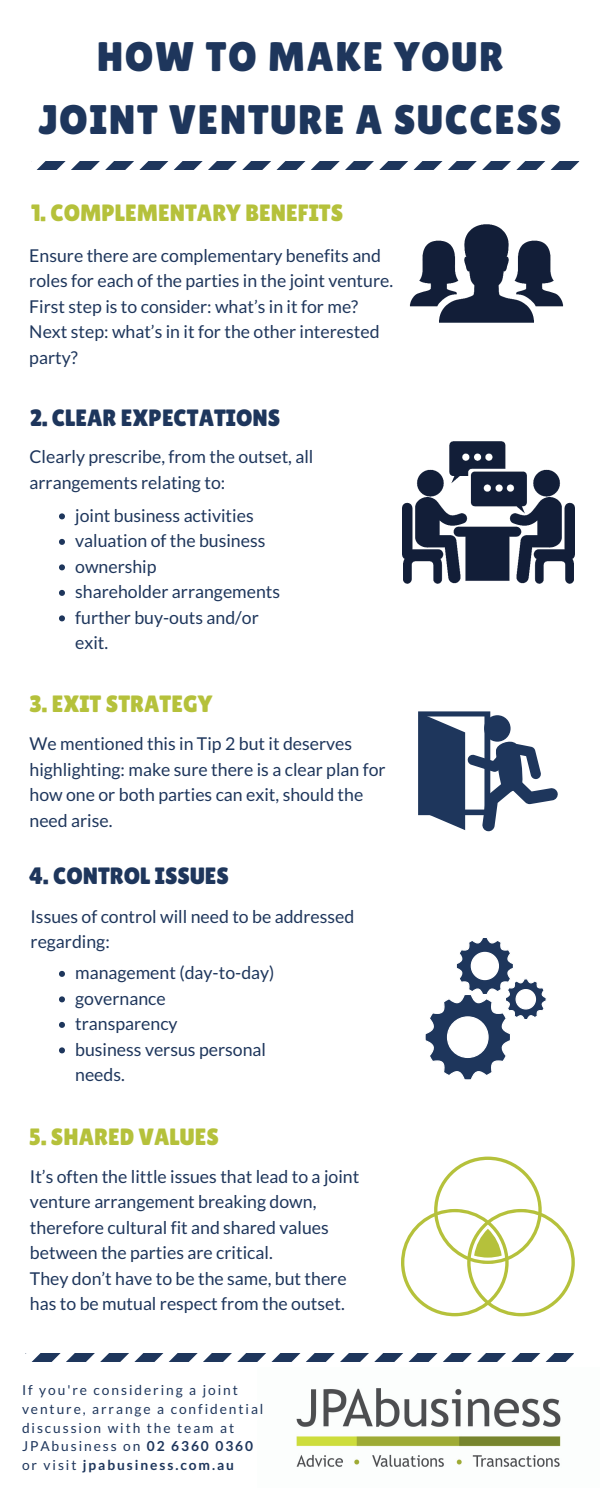
<style>
.page{position:relative;width:600px;height:1500px;background:#fff}
.page>*{position:absolute;margin:0;border:0;box-sizing:border-box;transform-origin:0 0}
.t1{font:41.3px "Lilita One";letter-spacing:.04em;color:#1e365c}
.t2{font:23.6px "Lilita One";color:#b5c13b}
.t3{font:23.6px "Lilita One";color:#1e365c}
.t4{font:17.7px/25.5px "Lato";color:#1e365c}
.t5{font:13.8px "Lato";letter-spacing:.14em;color:#1e365c}
.t6{font:700 13.8px "Lato";letter-spacing:.14em;color:#1e365c}
.s1{font-weight:700}
.s2{font-weight:400}
</style>
<div class="page">
<svg style="left:31px;top:161px;width:548px;height:8px"></svg>
<img style="left:409px;top:224px;width:155px;height:99px">
<img style="left:402px;top:441px;width:173px;height:143px">
<svg style="left:425px;top:938px;width:121px;height:142px"></svg>
<svg style="left:401px;top:1157px;width:174px;height:159px"></svg>
<div style="left:418px;top:711px;width:72px;height:104px;background:#1e365c"></div>
<svg style="left:422px;top:714px;width:136px;height:117px"></svg>
<svg style="left:26px;top:1353px;width:548px;height:9px"></svg>
<img style="left:296px;top:1388px;width:265px;height:79px">
<svg style="left:59px;top:513px;width:6px;height:6px"></svg>
<svg style="left:59px;top:539px;width:6px;height:6px"></svg>
<svg style="left:59px;top:564px;width:6px;height:6px"></svg>
<svg style="left:59px;top:590px;width:6px;height:6px"></svg>
<svg style="left:59px;top:615px;width:6px;height:6px"></svg>
<svg style="left:59px;top:971px;width:6px;height:6px"></svg>
<svg style="left:59px;top:996px;width:6px;height:6px"></svg>
<svg style="left:59px;top:1022px;width:6px;height:6px"></svg>
<svg style="left:59px;top:1047px;width:6px;height:6px"></svg>
<p class="t1" style="left:97px;top:33px;width:408px">HOW TO MAKE YOUR</p>
<p class="t1" style="left:38px;top:96px;width:525px">JOINT VENTURE A SUCCESS</p>
<p class="t2" style="left:31px;top:200px;width:314px">1. COMPLEMENTARY BENEFITS</p>
<p class="t4" style="left:29px;top:242px;width:353px">Ensure there are complementary benefits and</p>
<p class="t4" style="left:29px;top:268px;width:365px">roles for each of the parties in the joint venture.</p>
<p class="t4" style="left:29px;top:293px;width:331px">First step is to consider: what’s in it for me?</p>
<p class="t4" style="left:29px;top:319px;width:352px">Next step: what’s in it for the other interested</p>
<p class="t4" style="left:29px;top:344px;width:50px">party?</p>
<p class="t3" style="left:30px;top:405px;width:252px">2. CLEAR EXPECTATIONS</p>
<p class="t4" style="left:30px;top:444px;width:285px">Clearly prescribe, from the outset, all</p>
<p class="t4" style="left:30px;top:469px;width:197px">arrangements relating to:</p>
<p class="t4" style="left:75px;top:502px;width:180px">joint business activities</p>
<p class="t4" style="left:75px;top:528px;width:192px">valuation of the business</p>
<p class="t4" style="left:75px;top:553px;width:83px">ownership</p>
<p class="t4" style="left:75px;top:579px;width:206px">shareholder arrangements</p>
<p class="t4" style="left:75px;top:604px;width:185px">further buy-outs and/or exit.</p>
<p class="t2" style="left:30px;top:690px;width:184px">3. EXIT STRATEGY</p>
<p class="t4" style="left:30px;top:731px;width:324px">We mentioned this in Tip 2 but it deserves</p>
<p class="t4" style="left:30px;top:756px;width:358px">highlighting: make sure there is a clear plan for</p>
<p class="t4" style="left:30px;top:782px;width:335px">how one or both parties can exit, should the</p>
<p class="t4" style="left:30px;top:807px;width:84px">need arise.</p>
<p class="t3" style="left:29px;top:862px;width:201px">4. CONTROL ISSUES</p>
<p class="t4" style="left:31px;top:903px;width:325px">Issues of control will need to be addressed</p>
<p class="t4" style="left:31px;top:929px;width:81px">regarding:</p>
<p class="t4" style="left:75px;top:960px;width:201px">management (day-to-day)</p>
<p class="t4" style="left:75px;top:985px;width:92px">governance</p>
<p class="t4" style="left:75px;top:1011px;width:104px">transparency</p>
<p class="t4" style="left:75px;top:1036px;width:192px">business versus personal needs.</p>
<p class="t2" style="left:29px;top:1123px;width:192px">5. SHARED VALUES</p>
<p class="t4" style="left:30px;top:1163px;width:331px">It’s often the little issues that lead to a joint</p>
<p class="t4" style="left:30px;top:1189px;width:288px">venture arrangement breaking down,</p>
<p class="t4" style="left:30px;top:1214px;width:300px">therefore cultural fit and shared values</p>
<p class="t4" style="left:30px;top:1240px;width:244px">between the parties are critical.</p>
<p class="t4" style="left:30px;top:1265px;width:318px">They don’t have to be the same, but there</p>
<p class="t4" style="left:30px;top:1291px;width:316px">has to be mutual respect from the outset.</p>
<p class="t5" style="left:22px;top:1382px;width:217px">If you're considering a joint</p>
<p class="t5" style="left:22px;top:1400px;width:243px">venture, arrange a confidential</p>
<p class="t5" style="left:22px;top:1419px;width:214px">discussion with the team at</p>
<p class="t5" style="left:22px;top:1438px;width:233px">JPAbusiness on <span class="s1">02 6360 0360</span></p>
<p class="t6" style="left:22px;top:1457px;width:214px"><span class="s2">or visit</span> jpabusiness.com.au</p>
</div>
